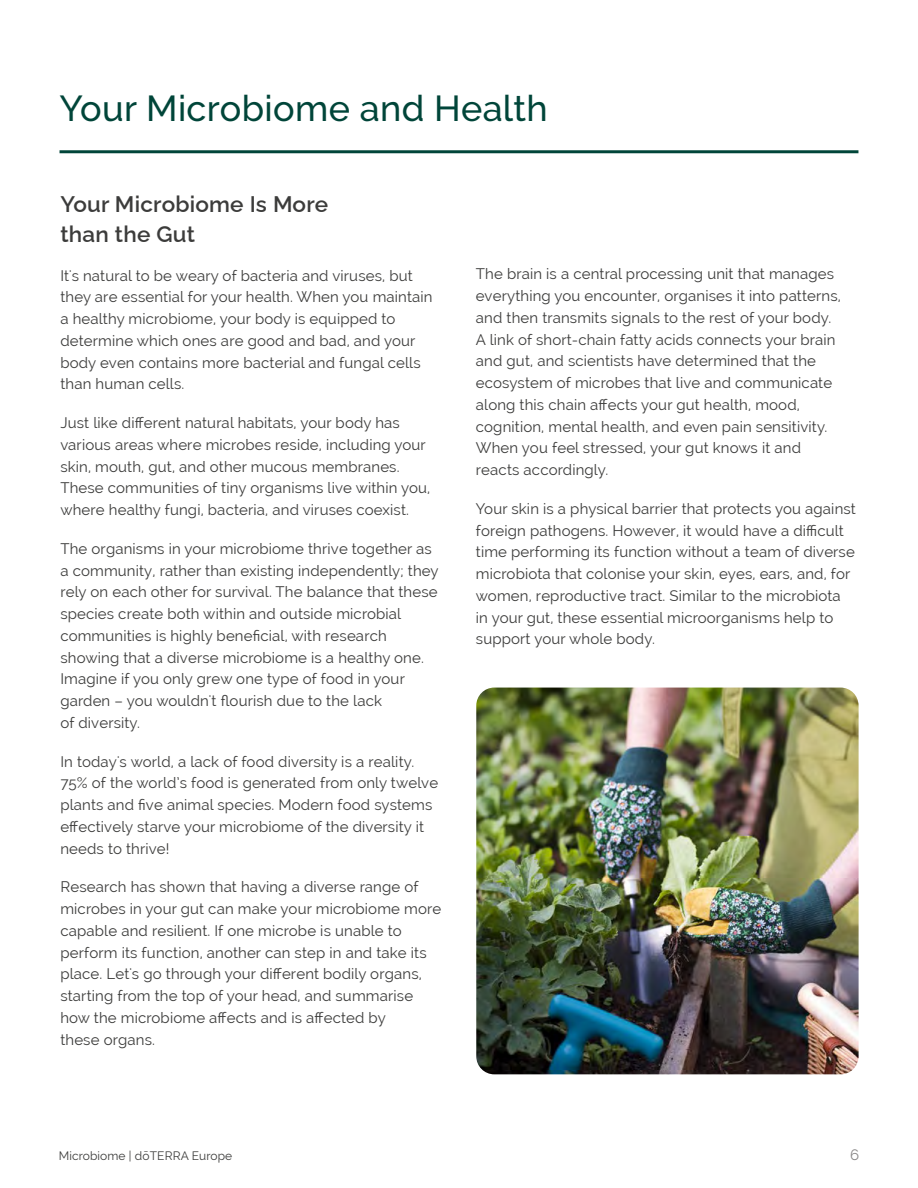
<style>
.page{position:relative;width:918px;height:1188px;background:#fff}
.page>*{position:absolute;margin:0;border:0;box-sizing:border-box;transform-origin:0 0}
.t1{font:500 36px "Raleway";letter-spacing:.01em;color:#004539}
.t2{font:600 22.5px/29.5px "Raleway";letter-spacing:.01em;color:#3c3c3b}
.t3{font:15px/21.8px "Raleway";letter-spacing:.01em;color:#3c3c3b}
.t4{font:15px "Raleway";color:#878585}
.t5{font:12px "Raleway";letter-spacing:.01em;color:#3c3c3b}
</style>
<div class="page">
<hr style="left:60px;top:150px;width:798px;height:3px;background:#004539">
<img style="left:476px;top:688px;width:383px;height:386px">
<h1 class="t1" style="left:60px;top:88px;width:490px">Your Microbiome and Health</h1>
<h2 class="t2" style="left:60px;top:187px;width:269px">Your Microbiome Is More than the Gut</h2>
<p class="t3" style="left:60px;top:264px;width:374px">It's natural to be weary of bacteria and viruses, but they are essential for your health. When you maintain a healthy microbiome, your body is equipped to determine which ones are good and bad, and your body even contains more bacterial and fungal cells than human cells.</p>
<p class="t3" style="left:60px;top:412px;width:371px">Just like different natural habitats, your body has various areas where microbes reside, including your skin, mouth, gut, and other mucous membranes.<br>These communities of tiny organisms live within you, where healthy fungi, bacteria, and viruses coexist.</p>
<p class="t3" style="left:60px;top:538px;width:380px">The organisms in your microbiome thrive together as a community, rather than existing independently; they rely on each other for survival. The balance that these species create both within and outside microbial communities is highly beneficial, with research showing that a diverse microbiome is a healthy one.<br>Imagine if you only grew one type of food in your garden – you wouldn't flourish due to the lack<br>of diversity.</p>
<p class="t3" style="left:60px;top:750px;width:379px">In today's world, a lack of food diversity is a reality.<br>75% of the world’s food is generated from only twelve plants and five animal species. Modern food systems effectively starve your microbiome of the diversity it needs to thrive!</p>
<p class="t3" style="left:60px;top:876px;width:383px">Research has shown that having a diverse range of microbes in your gut can make your microbiome more capable and resilient. If one microbe is unable to perform its function, another can step in and take its place. Let's go through your different bodily organs, starting from the top of your head, and summarise how the microbiome affects and is affected by<br>these organs.</p>
<p class="t3" style="left:476px;top:263px;width:367px">The brain is a central processing unit that manages everything you encounter, organises it into patterns, and then transmits signals to the rest of your body.<br>A link of short-chain fatty acids connects your brain and gut, and scientists have determined that the ecosystem of microbes that live and communicate along this chain affects your gut health, mood, cognition, mental health, and even pain sensitivity.<br>When you feel stressed, your gut knows it and reacts accordingly.</p>
<p class="t3" style="left:476px;top:498px;width:382px">Your skin is a physical barrier that protects you against foreign pathogens. However, it would have a difficult time performing its function without a team of diverse microbiota that colonise your skin, eyes, ears, and, for women, reproductive tract. Similar to the microbiota in your gut, these essential microorganisms help to support your whole body.</p>
<p class="t5" style="left:59px;top:1149px;width:175px">Microbiome | dōTERRA Europe</p>
<p class="t4" style="left:850px;top:1146px;width:11px">6</p>
</div>
